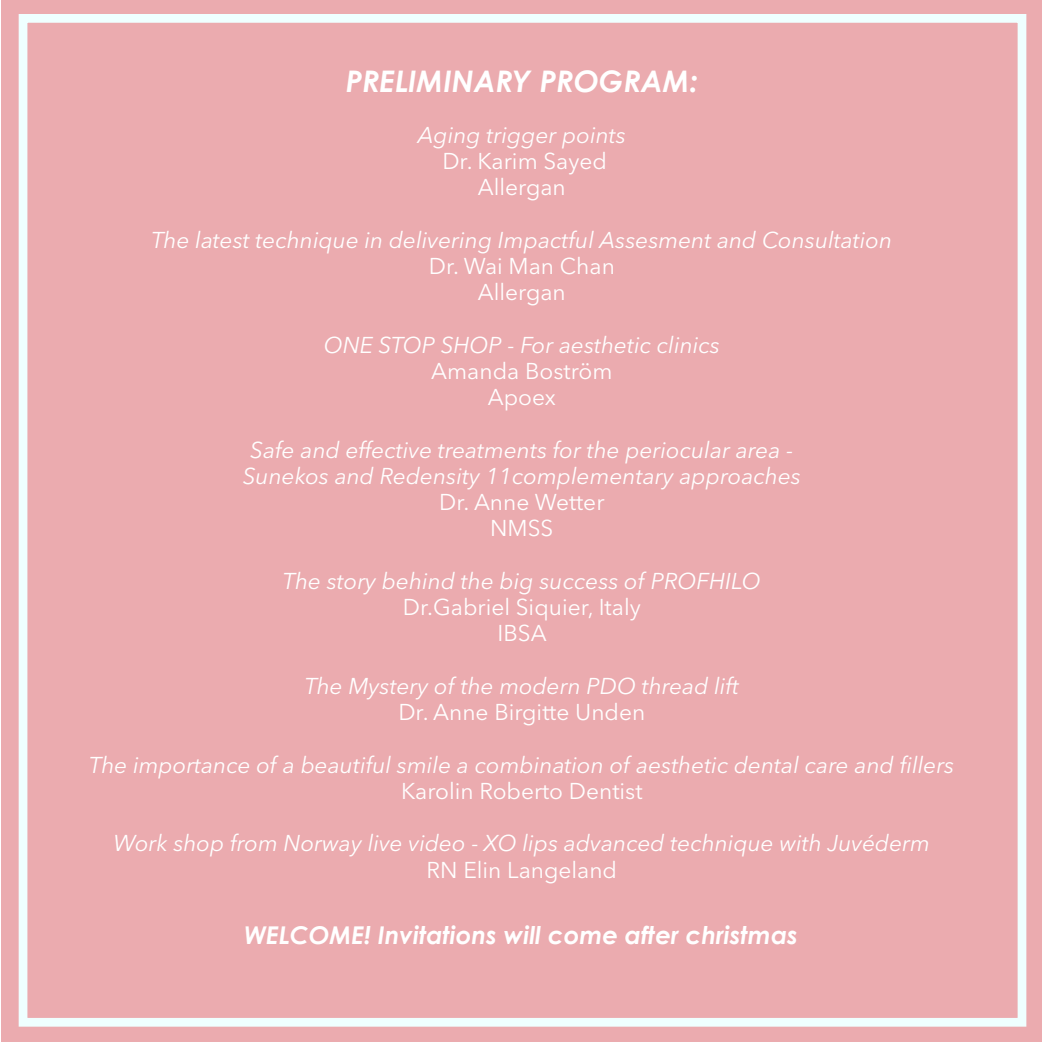
<style>
.page{position:relative;width:1042px;height:1042px;background:#fff}
.page>*{position:absolute;margin:0;border:0;box-sizing:border-box;transform-origin:0 0}
.t1{font:italic 700 29.75px "Century Gothic";color:#fff}
.t2{font:italic 700 24.5px "Century Gothic";color:#fff}
.t3{font:italic 22.75px "Avenir Next LT Pro";color:#fff}
.t4{font:22.75px "Avenir Next LT Pro";color:#fff}
</style>
<div class="page">
<div style="left:2px;top:0;width:1040px;height:1042px;background:#ebabaf"></div>
<div style="left:19px;top:14px;width:1007px;height:1012px;border:9px solid #efffff"></div>
<p class="t1" style="left:346px;top:58px;width:354px">PRELIMINARY PROGRAM:</p>
<p class="t3" style="left:418px;top:121px;width:210px">Aging trigger points</p>
<p class="t4" style="left:442px;top:147px;width:166px">Dr. Karim Sayed</p>
<p class="t4" style="left:478px;top:174px;width:89px">Allergan</p>
<p class="t3" style="left:151px;top:226px;width:742px">The latest technique in delivering Impactful Assesment and Consultation</p>
<p class="t4" style="left:429px;top:252px;width:188px">Dr. Wai Man Chan</p>
<p class="t4" style="left:478px;top:279px;width:89px">Allergan</p>
<p class="t3" style="left:324px;top:331px;width:398px">ONE STOP SHOP - For aesthetic clinics</p>
<p class="t4" style="left:431px;top:357px;width:183px">Amanda Boström</p>
<p class="t4" style="left:488px;top:384px;width:70px">Apoex</p>
<p class="t3" style="left:250px;top:436px;width:545px">Safe and effective treatments for the periocular area -</p>
<p class="t3" style="left:243px;top:462px;width:560px">Sunekos and Redensity 11complementary approaches</p>
<p class="t4" style="left:439px;top:489px;width:167px">Dr. Anne Wetter</p>
<p class="t4" style="left:490px;top:515px;width:65px">NMSS</p>
<p class="t3" style="left:283px;top:567px;width:479px">The story behind the big success of PROFHILO</p>
<p class="t4" style="left:403px;top:594px;width:239px">Dr.Gabriel Siquier, Italy</p>
<p class="t4" style="left:497px;top:620px;width:51px">IBSA</p>
<p class="t3" style="left:305px;top:672px;width:436px">The Mystery of the modern PDO thread lift</p>
<p class="t4" style="left:398px;top:699px;width:248px">Dr. Anne Birgitte Unden</p>
<p class="t3" style="left:89px;top:751px;width:866px">The importance of a beautiful smile a combination of aesthetic dental care and fillers</p>
<p class="t4" style="left:401px;top:777px;width:243px">Karolin Roberto Dentist</p>
<p class="t3" style="left:114px;top:830px;width:818px">Work shop from Norway live video - XO lips advanced technique with Juvéderm</p>
<p class="t4" style="left:427px;top:856px;width:192px">RN Elin Langeland</p>
<p class="t2" style="left:244px;top:916px;width:555px">WELCOME! Invitations will come after christmas</p>
</div>
